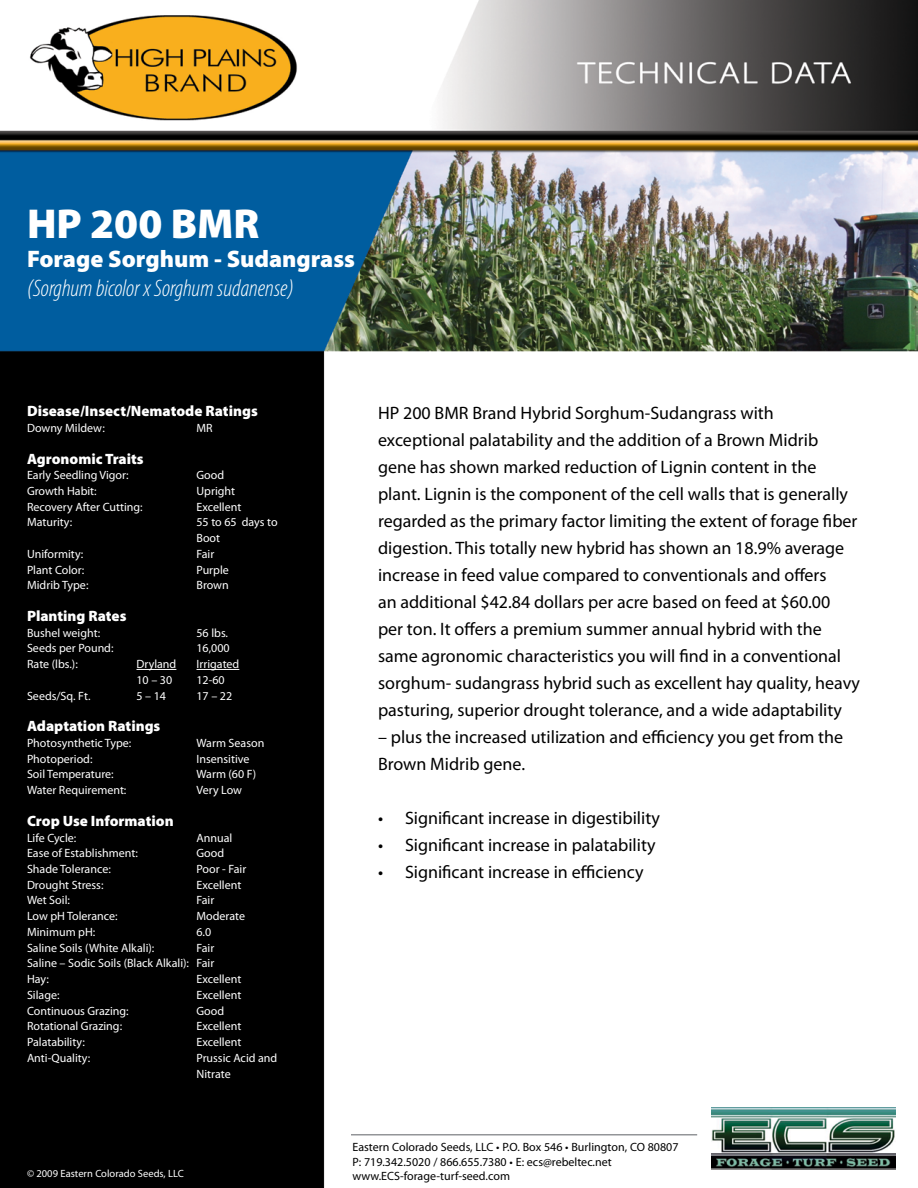
<style>
.page{position:relative;width:918px;height:1188px;background:#fff}
.page>*{position:absolute;margin:0;border:0;box-sizing:border-box;transform-origin:0 0}
.t1{font:900 42px "Myriad Pro";color:#fff}
.t2{font:italic 300 condensed 24px "Myriad Pro";color:#fff}
.t3{font:900 24px "Myriad Pro";color:#fff}
.t4{font:18px/27px "Myriad Pro";color:#000}
.t5{font:900 15px "Myriad Pro";color:#fff}
.t6{font:12px/15.8px "Myriad Pro";color:#fff}
.t7{font:12px/14.4px "Myriad Pro";color:#000}
.t8{font:10.5px "Myriad Pro";color:#fff}
</style>
<div class="page">
<img style="left:0;top:0;width:918px;height:1188px">
<hr style="left:136px;top:669px;width:40px;height:1px;background:#fff">
<hr style="left:196px;top:669px;width:43px;height:1px;background:#fff">
<img style="left:712px;top:1108px;width:183px;height:61px">
<hr style="left:351px;top:1134px;width:346px;height:2px;background:#939598">
<h1 class="t1" style="left:27px;top:196px;width:234px">HP 200 BMR</h1>
<h2 class="t3" style="left:27px;top:243px;width:330px">Forage Sorghum - Sudangrass</h2>
<h2 class="t2" style="left:27px;top:274px;width:268px">(Sorghum bicolor x Sorghum sudanense)</h2>
<p class="t5" style="left:27px;top:401px;width:232px">Disease/Insect/Nematode Ratings</p>
<p class="t6" style="left:27px;top:420px;width:79px">Downy Mildew:</p>
<p class="t6" style="left:196px;top:420px;width:18px">MR</p>
<p class="t5" style="left:27px;top:448px;width:118px">Agronomic Traits</p>
<p class="t6" style="left:27px;top:467px;width:103px">Early Seedling Vigor:</p>
<p class="t6" style="left:196px;top:467px;width:29px">Good</p>
<p class="t6" style="left:27px;top:483px;width:71px">Growth Habit:</p>
<p class="t6" style="left:196px;top:483px;width:40px">Upright</p>
<p class="t6" style="left:27px;top:499px;width:117px">Recovery After Cutting:</p>
<p class="t6" style="left:196px;top:499px;width:46px">Excellent</p>
<p class="t6" style="left:27px;top:514px;width:47px">Maturity:</p>
<p class="t6" style="left:196px;top:514px;width:83px">55 to 65 days to<br>Boot</p>
<p class="t6" style="left:27px;top:546px;width:58px">Uniformity:</p>
<p class="t6" style="left:196px;top:546px;width:19px">Fair</p>
<p class="t6" style="left:27px;top:562px;width:59px">Plant Color:</p>
<p class="t6" style="left:196px;top:562px;width:34px">Purple</p>
<p class="t6" style="left:27px;top:577px;width:63px">Midrib Type:</p>
<p class="t6" style="left:196px;top:577px;width:34px">Brown</p>
<p class="t5" style="left:27px;top:606px;width:101px">Planting Rates</p>
<p class="t6" style="left:27px;top:625px;width:75px">Bushel weight:</p>
<p class="t6" style="left:196px;top:625px;width:33px">56 lbs.</p>
<p class="t6" style="left:27px;top:640px;width:88px">Seeds per Pound:</p>
<p class="t6" style="left:196px;top:640px;width:35px">16,000</p>
<p class="t6" style="left:27px;top:656px;width:52px">Rate (lbs.):</p>
<p class="t6" style="left:136px;top:656px;width:41px">Dryland</p>
<p class="t6" style="left:196px;top:656px;width:44px">Irrigated</p>
<p class="t6" style="left:136px;top:672px;width:37px">10 – 30</p>
<p class="t6" style="left:196px;top:672px;width:30px">12-60</p>
<p class="t6" style="left:27px;top:688px;width:65px">Seeds/Sq. Ft.</p>
<p class="t6" style="left:136px;top:688px;width:31px">5 – 14</p>
<p class="t6" style="left:196px;top:688px;width:37px">17 – 22</p>
<p class="t5" style="left:27px;top:716px;width:135px">Adaptation Ratings</p>
<p class="t6" style="left:27px;top:735px;width:106px">Photosynthetic Type:</p>
<p class="t6" style="left:196px;top:735px;width:69px">Warm Season</p>
<p class="t6" style="left:27px;top:751px;width:67px">Photoperiod:</p>
<p class="t6" style="left:196px;top:751px;width:55px">Insensitive</p>
<p class="t6" style="left:27px;top:766px;width:88px">Soil Temperature:</p>
<p class="t6" style="left:196px;top:766px;width:61px">Warm (60 F)</p>
<p class="t6" style="left:27px;top:782px;width:101px">Water Requirement:</p>
<p class="t6" style="left:196px;top:782px;width:47px">Very Low</p>
<p class="t5" style="left:27px;top:811px;width:148px">Crop Use Information</p>
<p class="t6" style="left:27px;top:829px;width:51px">Life Cycle:</p>
<p class="t6" style="left:196px;top:829px;width:37px">Annual</p>
<p class="t6" style="left:27px;top:845px;width:113px">Ease of Establishment:</p>
<p class="t6" style="left:196px;top:845px;width:29px">Good</p>
<p class="t6" style="left:27px;top:861px;width:85px">Shade Tolerance:</p>
<p class="t6" style="left:196px;top:861px;width:51px">Poor - Fair</p>
<p class="t6" style="left:27px;top:877px;width:78px">Drought Stress:</p>
<p class="t6" style="left:196px;top:877px;width:46px">Excellent</p>
<p class="t6" style="left:27px;top:892px;width:44px">Wet Soil:</p>
<p class="t6" style="left:196px;top:892px;width:19px">Fair</p>
<p class="t6" style="left:27px;top:908px;width:92px">Low pH Tolerance:</p>
<p class="t6" style="left:196px;top:908px;width:50px">Moderate</p>
<p class="t6" style="left:27px;top:924px;width:70px">Minimum pH:</p>
<p class="t6" style="left:196px;top:924px;width:16px">6.0</p>
<p class="t6" style="left:27px;top:940px;width:129px">Saline Soils (White Alkali):</p>
<p class="t6" style="left:27px;top:940px;width:189px;text-align:justify;text-indent:170px">Fair Saline – Sodic Soils (Black Alkali): Fair Hay:</p>
<p class="t6" style="left:196px;top:971px;width:46px">Excellent</p>
<p class="t6" style="left:27px;top:987px;width:34px">Silage:</p>
<p class="t6" style="left:196px;top:987px;width:46px">Excellent</p>
<p class="t6" style="left:27px;top:1003px;width:103px">Continuous Grazing:</p>
<p class="t6" style="left:196px;top:1003px;width:29px">Good</p>
<p class="t6" style="left:27px;top:1018px;width:97px">Rotational Grazing:</p>
<p class="t6" style="left:196px;top:1018px;width:46px">Excellent</p>
<p class="t6" style="left:27px;top:1034px;width:59px">Palatability:</p>
<p class="t6" style="left:196px;top:1034px;width:46px">Excellent</p>
<p class="t6" style="left:27px;top:1050px;width:65px">Anti-Quality:</p>
<p class="t6" style="left:196px;top:1050px;width:82px">Prussic Acid and<br>Nitrate</p>
<p class="t4" style="left:378px;top:399px;width:484px">HP 200 BMR Brand Hybrid Sorghum-Sudangrass with exceptional palatability and the addition of a Brown Midrib gene has shown marked reduction of Lignin content in the plant. Lignin is the component of the cell walls that is generally regarded as the primary factor limiting the extent of forage fiber digestion. This totally new hybrid has shown an 18.9% average increase in feed value compared to conventionals and offers<br>an additional $42.84 dollars per acre based on feed at $60.00<br>per ton. It offers a premium summer annual hybrid with the same agronomic characteristics you will find in a conventional sorghum- sudangrass hybrid such as excellent hay quality, heavy pasturing, superior drought tolerance, and a wide adaptability</p>
<p class="t4" style="left:378px;top:723px;width:467px">– plus the increased utilization and efficiency you get from the<br>Brown Midrib gene.</p>
<p class="t4" style="left:405px;top:804px;width:256px">Significant increase in digestibility<br>Significant increase in palatability<br>Significant increase in efficiency</p>
<p class="t4" style="left:378px;top:804px;width:7px;text-align:justify">• • •</p>
<p class="t8" style="left:27px;top:1167px;width:158px">© 2009 Eastern Colorado Seeds, LLC</p>
<p class="t7" style="left:352px;top:1140px;width:328px">Eastern Colorado Seeds, LLC • P.O. Box 546 • Burlington, CO 80807<br>P: 719.342.5020 / 866.655.7380 • E: ecs@rebeltec.net www.ECS-forage-turf-seed.com</p>
</div>
